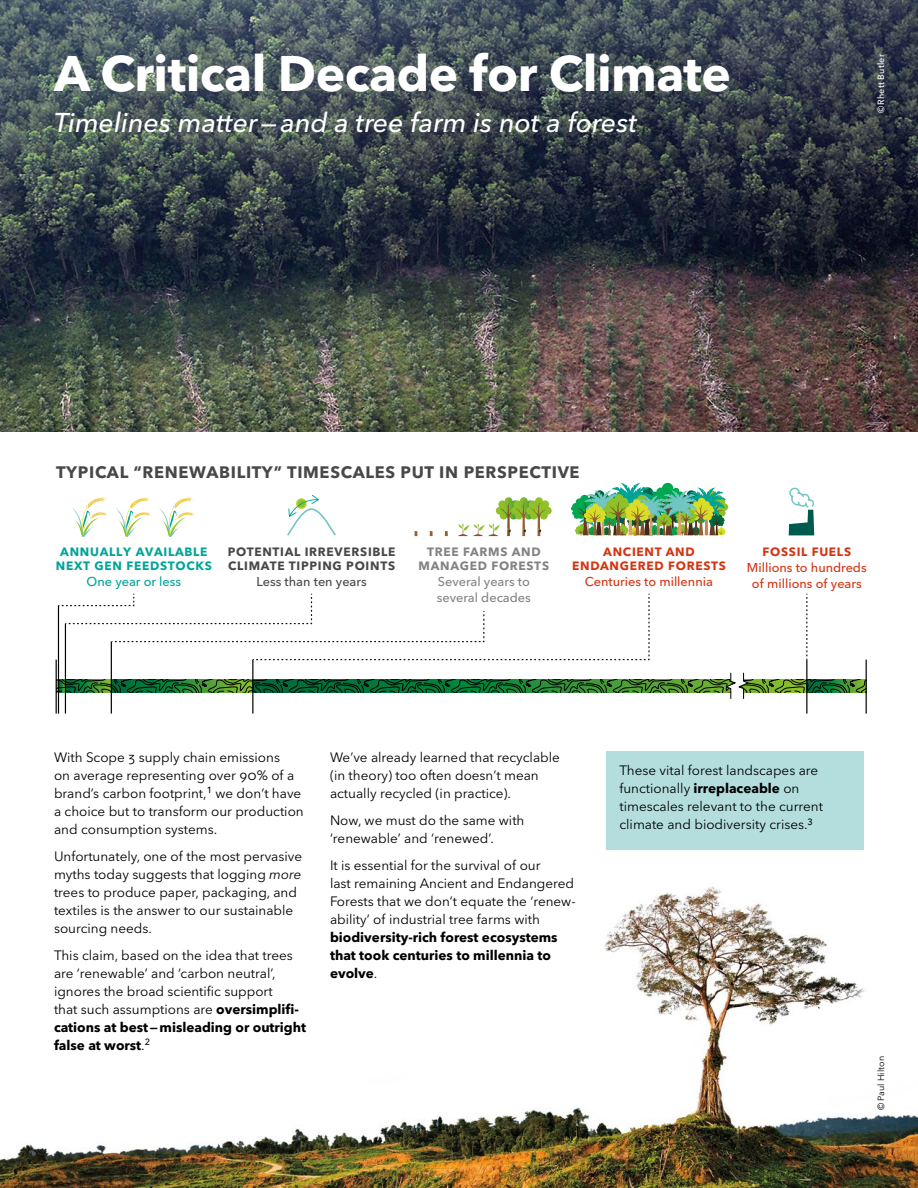
<style>
.page{position:relative;width:918px;height:1188px;background:#fff}
.page>*{position:absolute;margin:0;border:0;box-sizing:border-box;transform-origin:0 0}
.t1{font:700 49.5px "Avenir Next LT Pro";letter-spacing:-.01em;color:#fff}
.t2{font:italic 500 27px "Avenir Next LT Pro";color:#fff}
.t3{font:700 16.5px "Avenir Next LT Pro";letter-spacing:.04em;color:#474847}
.t4{font:13.5px/18px "Avenir Next LT Pro";color:#000}
.t5{font:700 13.5px/18px "Avenir Next LT Pro";color:#000}
.t6{font:500 12.75px/15.8px "Avenir Next LT Pro";color:#d43513;text-align:center}
.t7{font:500 12.75px/15.8px "Avenir Next LT Pro";color:#828383}
.t8{font:500 12.75px "Avenir Next LT Pro";color:#474847}
.t9{font:500 12.75px "Avenir Next LT Pro";color:#00a497}
.t10{font:700 12px/14.2px "Avenir Next LT Pro";letter-spacing:.06em;color:#474847}
.t11{font:700 12px/14.2px "Avenir Next LT Pro";letter-spacing:.06em;color:#d43513;text-align:center}
.t12{font:700 12px/14.2px "Avenir Next LT Pro";letter-spacing:.06em;color:#00a497;text-align:center}
.t13{font:700 12px/14.2px "Avenir Next LT Pro";letter-spacing:.06em;color:#828383;text-align:center}
.t14{font:500 9px "Avenir Next LT Pro";letter-spacing:.02em;color:#fff}
.t15{font:9px "Avenir Next LT Pro";letter-spacing:.02em;color:#000}
.s1{font-style:italic}
.s2{font-weight:700}
.s3{font-weight:400}
</style>
<div class="page">
<img style="left:0;top:887px;width:918px;height:301px">
<img style="left:0;top:0;width:918px;height:432px">
<div style="left:606px;top:752px;width:258px;height:98px;background:#b4dede"></div>
<svg style="left:57px;top:679px;width:809px;height:14px;background:#1f6727"></svg>
<svg style="left:58px;top:594px;width:592px;height:67px"></svg>
<svg style="left:806px;top:594px;width:1px;height:66px"></svg>
<svg style="left:724px;top:672px;width:26px;height:27px"></svg>
<hr style="left:56px;top:660px;width:1px;height:54px;background:#000">
<hr style="left:58px;top:606px;width:1px;height:108px;background:#000">
<hr style="left:65px;top:624px;width:1px;height:90px;background:#000">
<hr style="left:111px;top:642px;width:1px;height:72px;background:#000">
<hr style="left:252px;top:660px;width:1px;height:54px;background:#000">
<hr style="left:806px;top:660px;width:1px;height:54px;background:#000">
<hr style="left:866px;top:660px;width:1px;height:54px;background:#000">
<img style="left:571px;top:483px;width:157px;height:52px">
<svg style="left:458px;top:497px;width:94px;height:39px"></svg>
<svg style="left:430px;top:531px;width:3px;height:5px"></svg>
<svg style="left:445px;top:531px;width:3px;height:5px"></svg>
<svg style="left:287px;top:495px;width:49px;height:41px"></svg>
<svg style="left:159px;top:497px;width:35px;height:40px"></svg>
<svg style="left:116px;top:497px;width:35px;height:40px"></svg>
<svg style="left:72px;top:497px;width:36px;height:40px"></svg>
<svg style="left:789px;top:487px;width:26px;height:48px"></svg>
<h1 class="t1" style="left:54px;top:44px;width:679px">A Critical Decade for Climate</h1>
<h2 class="t2" style="left:54px;top:106px;width:585px">Timelines matter—and a tree farm is not a forest</h2>
<p class="t14" style="left:876px;top:113px;width:61px;rotate:-90deg">© Rhett Butler</p>
<p class="t3" style="left:56px;top:462px;width:525px">TYPICAL “RENEWABILITY” TIMESCALES PUT IN PERSPECTIVE</p>
<p class="t12" style="left:56px;top:545px;width:158px">ANNUALLY AVAILABLE<br>NEXT GEN FEEDSTOCKS</p>
<p class="t9" style="left:87px;top:574px;width:96px">One year or less</p>
<p class="t10" style="left:228px;top:545px;width:169px">POTENTIAL IRREVERSIBLE<br>CLIMATE TIPPING POINTS</p>
<p class="t8" style="left:257px;top:574px;width:112px">Less than ten years</p>
<p class="t13" style="left:419px;top:545px;width:132px">TREE FARMS AND<br>MANAGED FORESTS</p>
<p class="t7" style="left:437px;top:574px;width:96px">Several years to several decades</p>
<p class="t11" style="left:572px;top:545px;width:155px">ANCIENT AND<br>ENDANGERED FORESTS</p>
<p class="t6" style="left:585px;top:574px;width:130px">Centuries to millennia</p>
<p class="t11" style="left:763px;top:545px;width:90px">FOSSIL FUELS</p>
<p class="t6" style="left:747px;top:559px;width:121px">Millions to hundreds of millions of years</p>
<p class="t4" style="left:54px;top:748px;width:251px">With Scope 3 supply chain emissions<br>on average representing over 90% of a brand’s carbon footprint,<sup>1</sup> we don’t have a choice but to transform our production and consumption systems.</p>
<p class="t4" style="left:54px;top:847px;width:250px">Unfortunately, one of the most pervasive myths today suggests that logging <span class="s1">more </span>trees to produce paper, packaging, and textiles is the answer to our sustainable sourcing needs.</p>
<p class="t4" style="left:54px;top:946px;width:254px">This claim, based on the idea that trees are ‘renewable’ and ‘carbon neutral’, ignores the broad scientific support<br>that such assumptions are <span class="s2">oversimplifi&shy;cations at best—misleading or outright false at worst</span>.<sup>2</sup></p>
<p class="t4" style="left:330px;top:748px;width:231px">We’ve already learned that recyclable (in theory) too often doesn’t mean actually recycled (in practice).</p>
<p class="t4" style="left:330px;top:811px;width:196px">Now, we must do the same with ‘renewable’ and ‘renewed’.</p>
<p class="t4" style="left:330px;top:856px;width:247px">It is essential for the survival of our<br>last remaining Ancient and Endangered Forests that we don’t equate the ‘renew&shy;ability’ of industrial tree farms with</p>
<p class="t5" style="left:330px;top:928px;width:229px">biodiversity-rich forest ecosystems that took centuries to millennia to evolve<span class="s3">.</span></p>
<p class="t4" style="left:620px;top:762px;width:205px">These vital forest landscapes are functionally <span class="s2">irreplaceable</span> on timescales relevant to the current climate and biodiversity crises.<sup>3</sup></p>
<p class="t15" style="left:876px;top:1110px;width:56px;rotate:-90deg">© Paul Hilton</p>
</div>
